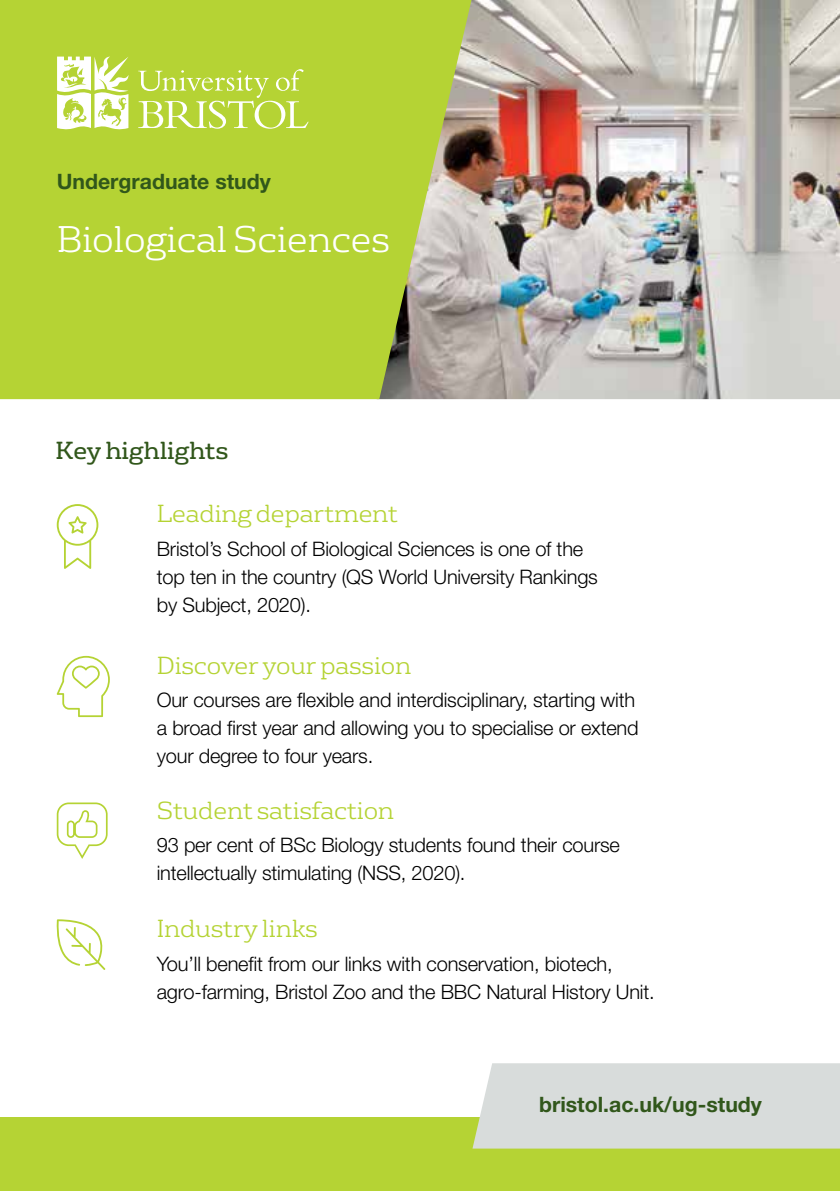
<style>
.page{position:relative;width:840px;height:1191px;background:#fff}
.page>*{position:absolute;margin:0;border:0;box-sizing:border-box;transform-origin:0 0}
.t1{font:300 36px "FS Rufus";letter-spacing:-.01em;color:#fff}
.t2{font:300 24px "FS Rufus";letter-spacing:-.01em;color:#b5d334}
.t3{font:24px "FS Rufus";letter-spacing:-.01em;color:#31571b}
.t4{font:700 21.2px "Helvetica Neue";color:#31571b}
.t5{font:300 20px/28px "Helvetica Neue";letter-spacing:-.01em;color:#000}
.t6{font:300 20px/28px "Helvetica Neue LT Std";letter-spacing:-.01em;color:#000}
</style>
<div class="page">
<div style="left:0;top:1117px;width:839px;height:74px;background:#b5d334"></div>
<img style="left:471px;top:0;width:368px;height:399px">
<svg style="left:0;top:0;width:471px;height:399px;background:#b3cd3e"></svg>
<div style="left:472px;top:1063px;width:367px;height:85px;background:#d8dcdb"></div>
<svg style="left:57px;top:504px;width:41px;height:65px"></svg>
<svg style="left:57px;top:656px;width:53px;height:61px"></svg>
<svg style="left:57px;top:802px;width:51px;height:57px"></svg>
<svg style="left:56px;top:919px;width:49px;height:51px"></svg>
<svg style="left:138px;top:69px;width:170px;height:60px;background:#c2db59"></svg>
<svg style="left:57px;top:57px;width:71px;height:72px"></svg>
<p class="t4" style="left:57px;top:168px;width:215px">Undergraduate study</p>
<h1 class="t1" style="left:57px;top:210px;width:334px">Biological Sciences</h1>
<p class="t3" style="left:56px;top:431px;width:174px">Key highlights</p>
<p class="t2" style="left:157px;top:494px;width:243px">Leading department</p>
<p class="t5" style="left:157px;top:534px;width:442px">Bristol’s School of Biological Sciences is one of the top ten in the country (QS World University Rankings by Subject, 2020).</p>
<p class="t2" style="left:157px;top:646px;width:256px">Discover your passion</p>
<p class="t5" style="left:157px;top:685px;width:483px">Our courses are flexible and interdisciplinary, starting with a broad first year and allowing you to specialise or extend your degree to four years.</p>
<p class="t2" style="left:157px;top:791px;width:239px">Student satisfaction</p>
<p class="t6" style="left:157px;top:830px;width:464px">93 per cent of BSc Biology students found their course intellectually stimulating (NSS, 2020).</p>
<p class="t2" style="left:157px;top:909px;width:162px">Industry links</p>
<p class="t5" style="left:157px;top:949px;width:499px">You’ll benefit from our links with conservation, biotech, agro-farming, Bristol Zoo and the BBC Natural History Unit.</p>
<p class="t4" style="left:539px;top:1091px;width:224px">bristol.ac.uk/ug-study</p>
</div>
